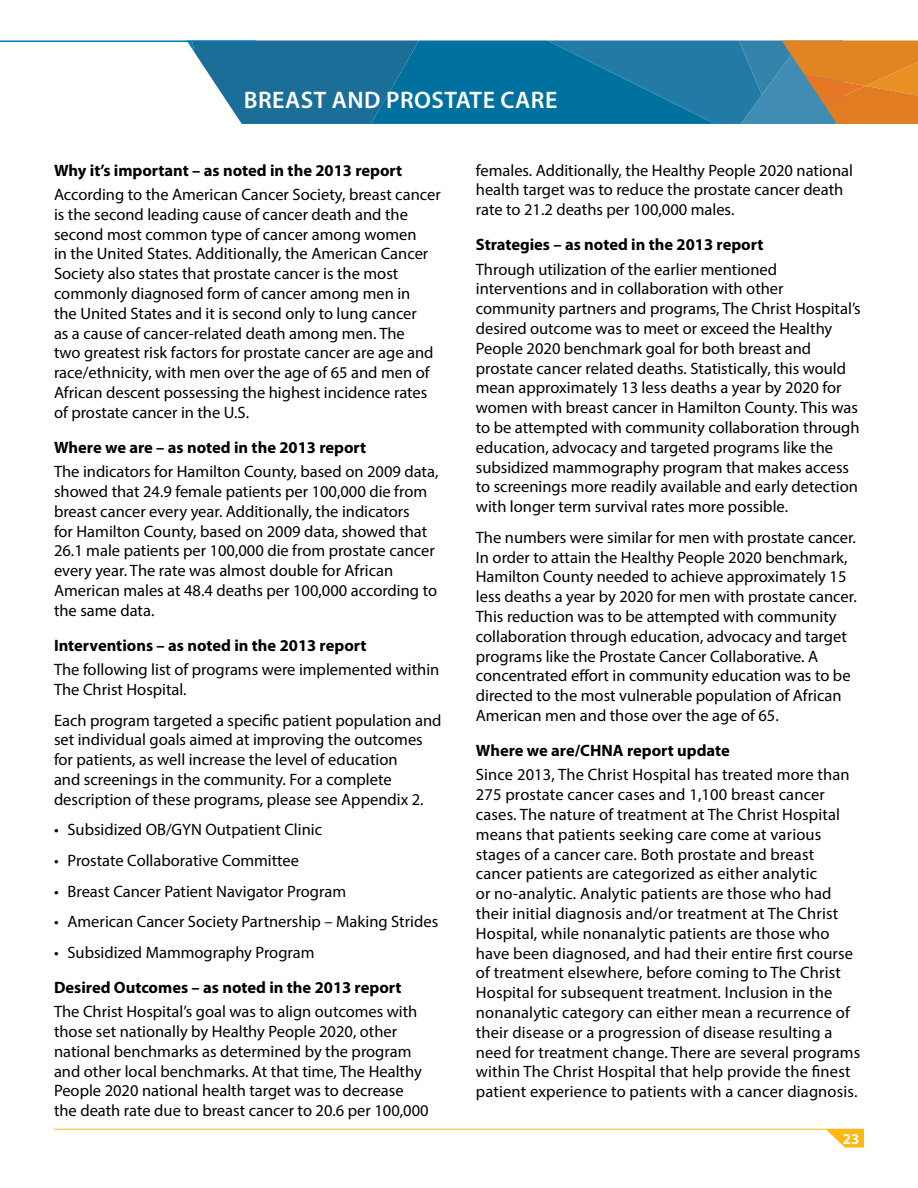
<style>
.page{position:relative;width:918px;height:1188px;background:#fff}
.page>*{position:absolute;margin:0;border:0;box-sizing:border-box;transform-origin:0 0}
.t1{font:600 24px "Myriad Pro";letter-spacing:.02em;color:#fff}
.t2{font:16.5px/19.8px "Myriad Pro";color:#000}
.t3{font:700 16.5px "Myriad Pro";color:#000}
.t4{font:700 15px "Myriad Pro";color:#fff}
</style>
<div class="page">
<svg style="left:826px;top:1130px;width:38px;height:18px"></svg>
<hr style="left:54px;top:1129px;width:810px;height:1px;background:#fdb913">
<svg style="left:187px;top:40px;width:731px;height:84px;background:#3d7c91"></svg>
<hr style="left:0;top:40px;width:256px;height:2px;background:#0076c0">
<h1 class="t1" style="left:244px;top:84px;width:315px">BREAST AND PROSTATE CARE</h1>
<p class="t3" style="left:54px;top:161px;width:350px">Why it’s important – as noted in the 2013 report</p>
<p class="t2" style="left:54px;top:184px;width:388px">According to the American Cancer Society, breast cancer is the second leading cause of cancer death and the second most common type of cancer among women<br>in the United States. Additionally, the American Cancer Society also states that prostate cancer is the most commonly diagnosed form of cancer among men in<br>the United States and it is second only to lung cancer<br>as a cause of cancer-related death among men. The<br>two greatest risk factors for prostate cancer are age and race/ethnicity, with men over the age of 65 and men of African descent possessing the highest incidence rates of prostate cancer in the U.S.</p>
<p class="t3" style="left:54px;top:438px;width:314px">Where we are – as noted in the 2013 report</p>
<p class="t2" style="left:54px;top:461px;width:386px">The indicators for Hamilton County, based on 2009 data, showed that 24.9 female patients per 100,000 die from breast cancer every year. Additionally, the indicators<br>for Hamilton County, based on 2009 data, showed that 26.1 male patients per 100,000 die from prostate cancer every year. The rate was almost double for African American males at 48.4 deaths per 100,000 according to the same data.</p>
<p class="t3" style="left:54px;top:636px;width:314px">Interventions – as noted in the 2013 report</p>
<p class="t2" style="left:54px;top:659px;width:387px">The following list of programs were implemented within<br>The Christ Hospital.</p>
<p class="t2" style="left:54px;top:710px;width:389px">Each program targeted a specific patient population and set individual goals aimed at improving the outcomes for patients, as well increase the level of education<br>and screenings in the community. For a complete description of these programs, please see Appendix 2.</p>
<p class="t2" style="left:54px;top:820px;width:270px">• Subsidized OB/GYN Outpatient Clinic</p>
<p class="t2" style="left:54px;top:850px;width:247px">• Prostate Collaborative Committee</p>
<p class="t2" style="left:54px;top:881px;width:294px">• Breast Cancer Patient Navigator Program</p>
<p class="t2" style="left:54px;top:911px;width:386px">• American Cancer Society Partnership – Making Strides</p>
<p class="t2" style="left:54px;top:942px;width:262px">• Subsidized Mammography Program</p>
<p class="t3" style="left:54px;top:978px;width:349px">Desired Outcomes – as noted in the 2013 report</p>
<p class="t2" style="left:54px;top:1001px;width:376px">The Christ Hospital’s goal was to align outcomes with those set nationally by Healthy People 2020, other national benchmarks as determined by the program and other local benchmarks. At that time, The Healthy People 2020 national health target was to decrease the death rate due to breast cancer to 20.6 per 100,000</p>
<p class="t2" style="left:476px;top:160px;width:379px">females. Additionally, the Healthy People 2020 national health target was to reduce the prostate cancer death rate to 21.2 deaths per 100,000 males.</p>
<p class="t3" style="left:476px;top:236px;width:289px">Strategies – as noted in the 2013 report</p>
<p class="t2" style="left:476px;top:259px;width:386px">Through utilization of the earlier mentioned interventions and in collaboration with other community partners and programs, The Christ Hospital’s desired outcome was to meet or exceed the Healthy People 2020 benchmark goal for both breast and prostate cancer related deaths. Statistically, this would mean approximately 13 less deaths a year by 2020 for women with breast cancer in Hamilton County. This was to be attempted with community collaboration through education, advocacy and targeted programs like the subsidized mammography program that makes access to screenings more readily available and early detection with longer term survival rates more possible.</p>
<p class="t2" style="left:476px;top:527px;width:382px">The numbers were similar for men with prostate cancer.<br>In order to attain the Healthy People 2020 benchmark, Hamilton County needed to achieve approximately 15 less deaths a year by 2020 for men with prostate cancer.<br>This reduction was to be attempted with community collaboration through education, advocacy and target programs like the Prostate Cancer Collaborative. A concentrated effort in community education was to be directed to the most vulnerable population of African American men and those over the age of 65.</p>
<p class="t3" style="left:476px;top:741px;width:255px">Where we are/CHNA report update</p>
<p class="t2" style="left:476px;top:765px;width:386px">Since 2013, The Christ Hospital has treated more than 275 prostate cancer cases and 1,100 breast cancer cases. The nature of treatment at The Christ Hospital means that patients seeking care come at various stages of a cancer care. Both prostate and breast cancer patients are categorized as either analytic<br>or no-analytic. Analytic patients are those who had their initial diagnosis and/or treatment at The Christ Hospital, while nonanalytic patients are those who have been diagnosed, and had their entire first course of treatment elsewhere, before coming to The Christ Hospital for subsequent treatment. Inclusion in the nonanalytic category can either mean a recurrence of their disease or a progression of disease resulting a need for treatment change. There are several programs within The Christ Hospital that help provide the finest patient experience to patients with a cancer diagnosis.</p>
<p class="t4" style="left:843px;top:1130px;width:18px">23</p>
</div>
